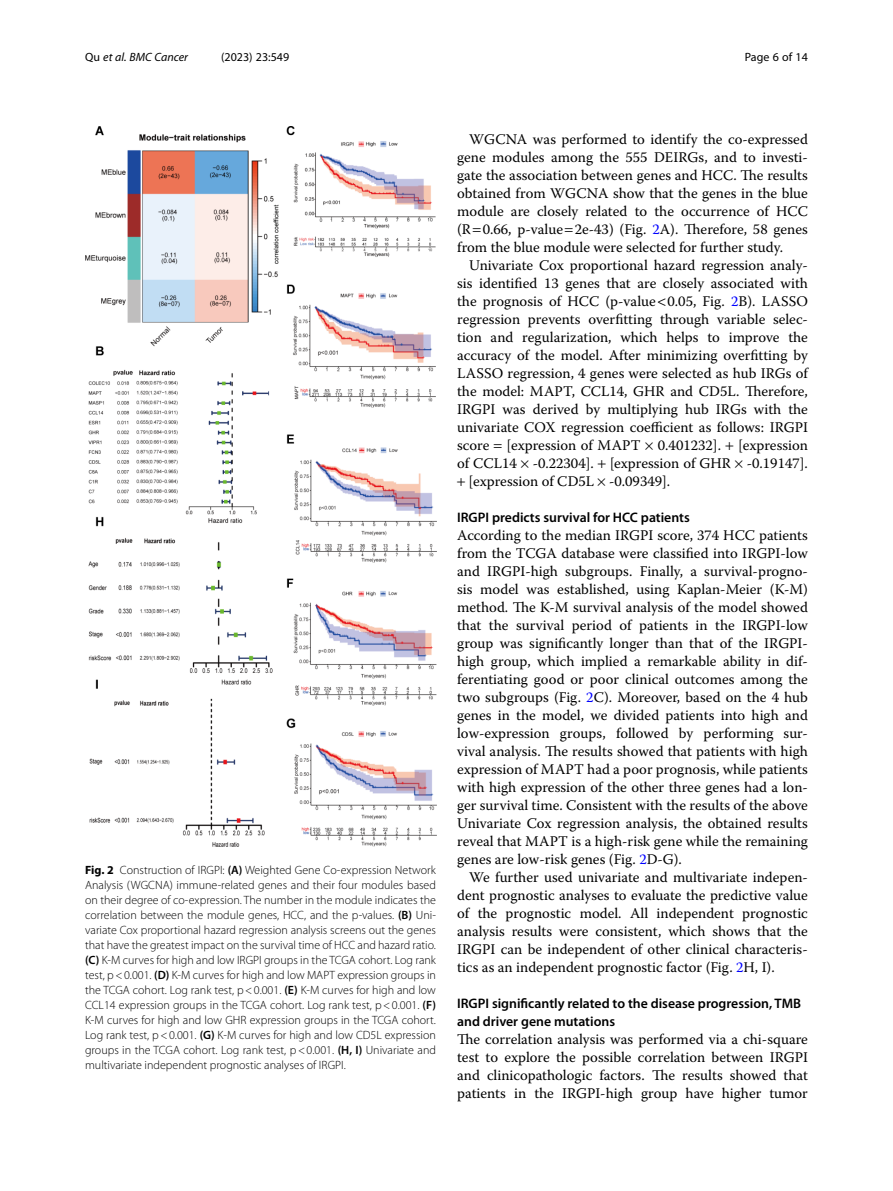
<style>
.page{position:relative;width:893px;height:1191px;background:#fff}
.page>*{position:absolute;margin:0;border:0;box-sizing:border-box;transform-origin:0 0}
.Body_Text_Indent{font:14.7px/18px "Warnock Pro";color:#000;text-align:justify}
.Body_Text{font:14.7px/18px "Warnock Pro";color:#000;text-align:justify}
.Head_2{font:600 13.8px/18px "Myriad Pro";color:#000}
.Figure_Caption{font:300 12px/15px "Myriad Pro";color:#000;text-align:justify}
.t1{font:12px "Myriad Pro";color:#000}
.t2{font:italic 12px "Myriad Pro";color:#000}
.s1{font-style:normal}
.s2{font-weight:700}
.s3{font-weight:600}
.s4{color:#00f}
</style>
<div class="page">
<img style="left:85px;top:126px;width:351px;height:720px">
<p class="t2" style="left:85px;top:50px;width:104px"><span class="s1">Qu</span> et al. BMC Cancer</p>
<p class="t1" style="left:221px;top:50px;width:70px">(2023) 23:549</p>
<p class="t1" style="left:745px;top:50px;width:65px">Page 6 of 14</p>
<p class="Figure_Caption" style="left:85px;top:862px;width:352px"><span class="s2">Fig. 2</span> Construction of IRGPI: <span class="s3">(A)</span> Weighted Gene Co-expression Network Analysis (WGCNA) immune-related genes and their four modules based on their degree of co-expression. The number in the module indicates the correlation between the module genes, HCC, and the p-values. <span class="s3">(B)</span> Uni&shy;variate Cox proportional hazard regression analysis screens out the genes that have the greatest impact on the survival time of HCC and hazard ratio. <span class="s3">(C)</span> K-M curves for high and low IRGPI groups in the TCGA cohort. Log rank test, p&lt;0.001. <span class="s3">(D)</span> K-M curves for high and low MAPT expression groups in the TCGA cohort. Log rank test, p&lt;0.001. <span class="s3">(E)</span> K-M curves for high and low CCL14 expression groups in the TCGA cohort. Log rank test, p&lt;0.001. <span class="s3">(F)<br></span>K-M curves for high and low GHR expression groups in the TCGA cohort.<br>Log rank test, p&lt;0.001. <span class="s3">(G)</span> K-M curves for high and low CD5L expression groups in the TCGA cohort. Log rank test, p&lt;0.001. <span class="s3">(H, I)</span> Univariate and multivariate independent prognostic analyses of IRGPI.</p>
<p class="Body_Text_Indent" style="left:457px;top:130px;width:352px;text-indent:12px">WGCNA was performed to identify the co-expressed gene modules among the 555 DEIRGs, and to investi&shy;gate the association between genes and HCC. The results obtained from WGCNA show that the genes in the blue module are closely related to the occurrence of HCC (R 0.66, p-value 2e-43) (Fig. <span class="s4">2</span>A). Therefore, 58 genes from the blue module were selected for further study.</p>
<p class="Body_Text_Indent" style="left:469px;top:256px;width:340px">Univariate Cox proportional hazard regression analy-</p>
<p class="Body_Text_Indent" style="left:457px;top:274px;width:352px">sis identified 13 genes that are closely associated with</p>
<p class="Body_Text_Indent" style="left:457px;top:292px;width:352px">the prognosis of HCC (p-value 0.05, Fig. <span class="s4">2</span>B). LASSO</p>
<p class="Body_Text_Indent" style="left:457px;top:310px;width:352px">regression prevents overfitting through variable selec-</p>
<p class="Body_Text_Indent" style="left:457px;top:328px;width:352px">tion and regularization, which helps to improve the</p>
<p class="Body_Text_Indent" style="left:457px;top:346px;width:352px">accuracy of the model. After minimizing overfitting by</p>
<p class="Body_Text_Indent" style="left:457px;top:364px;width:352px">LASSO regression, 4 genes were selected as hub IRGs of</p>
<p class="Body_Text_Indent" style="left:457px;top:382px;width:352px">the model: MAPT, CCL14, GHR and CD5L. Therefore,</p>
<p class="Body_Text_Indent" style="left:457px;top:400px;width:352px">IRGPI was derived by multiplying hub IRGs with the</p>
<p class="Body_Text_Indent" style="left:457px;top:418px;width:352px">univariate COX regression coefficient as follows: IRGPI</p>
<p class="Body_Text_Indent" style="left:457px;top:436px;width:352px">score [expression of MAPT 0.401232]. [expression</p>
<p class="Body_Text_Indent" style="left:457px;top:454px;width:352px">of CCL14 -0.22304]. [expression of GHR -0.19147].</p>
<p class="Body_Text_Indent" style="left:469px;top:472px;width:203px">[expression of CD5L -0.09349].</p>
<p class="Head_2" style="left:457px;top:508px;width:234px">IRGPI predicts survival for HCC patients</p>
<p class="Body_Text" style="left:457px;top:526px;width:352px">According to the median IRGPI score, 374 HCC patients from the TCGA database were classified into IRGPI-low and IRGPI-high subgroups. Finally, a survival-progno&shy;sis model was established, using Kaplan-Meier (K-M) method. The K-M survival analysis of the model showed that the survival period of patients in the IRGPI-low group was significantly longer than that of the IRGPI&shy;high group, which implied a remarkable ability in dif&shy;ferentiating good or poor clinical outcomes among the two subgroups (Fig. <span class="s4">2</span>C). Moreover, based on the 4 hub genes in the model, we divided patients into high and low-expression groups, followed by performing sur&shy;vival analysis. The results showed that patients with high expression of MAPT had a poor prognosis, while patients with high expression of the other three genes had a lon&shy;ger survival time. Consistent with the results of the above Univariate Cox regression analysis, the obtained results reveal that MAPT is a high-risk gene while the remaining genes are low-risk genes (Fig. <span class="s4">2</span>D-G).</p>
<p class="Body_Text_Indent" style="left:457px;top:868px;width:352px;text-indent:12px">We further used univariate and multivariate indepen&shy;dent prognostic analyses to evaluate the predictive value of the prognostic model. All independent prognostic analysis results were consistent, which shows that the IRGPI can be independent of other clinical characteris&shy;tics as an independent prognostic factor (Fig. <span class="s4">2</span>H, I).</p>
<p class="Head_2" style="left:457px;top:994px;width:346px">IRGPI significantly related to the disease progression, TMB and driver gene mutations</p>
<p class="Body_Text" style="left:457px;top:1030px;width:352px">The correlation analysis was performed via a chi-square test to explore the possible correlation between IRGPI and clinicopathologic factors. The results showed that patients in the IRGPI-high group have higher tumor</p>
</div>
